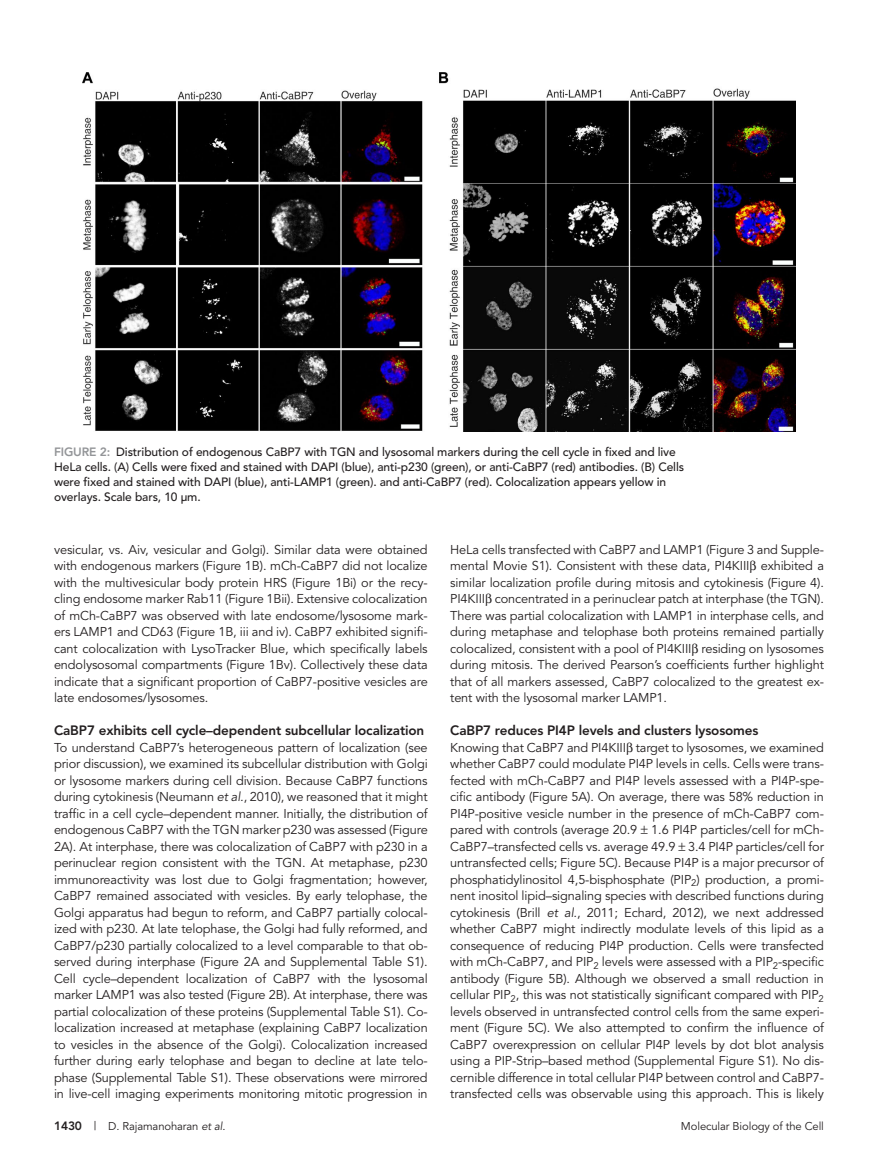
<style>
.page{position:relative;width:878px;height:1175px;background:#fff}
.page>*{position:absolute;margin:0;border:0;box-sizing:border-box;transform-origin:0 0}
.t1{font:800 13.5px "Avenir";letter-spacing:-.01em;color:#231f20}
.ParaFL{font:12.75px/16.5px "Avenir";letter-spacing:-.01em;color:#231f20;text-align:justify}
.FigCaption_35_5p{font:500 12px/15px "Avenir";letter-spacing:-.01em;color:#231f20}
.ParaFL-2{font:11.25px "Avenir";letter-spacing:-.01em;color:#231f20}
.s1{font-weight:800;color:#939598}
.s2{font-style:italic}
.s3{font-weight:800;font-size:12px}
.s4{font-size:12px}
</style>
<div class="page">
<img style="left:82px;top:72px;width:714px;height:360px">
<p class="FigCaption_35_5p" style="left:54px;top:444px;width:631px"><span class="s1">FIGURE 2:</span> Distribution of endogenous CaBP7 with TGN and lysosomal markers during the cell cycle in fixed and live HeLa cells. (A) Cells were fixed and stained with DAPI (blue), anti-p230 (green), or anti-CaBP7 (red) antibodies. (B) Cells were fixed and stained with DAPI (blue), anti-LAMP1 (green). and anti-CaBP7 (red). Colocalization appears yellow in overlays. Scale bars, 10 μm.</p>
<p class="ParaFL" style="left:54px;top:541px;width:375px">vesicular, vs. Aiv, vesicular and Golgi). Similar data were obtained with endogenous markers (Figure 1B). mCh-CaBP7 did not localize with the multivesicular body protein HRS (Figure 1Bi) or the recy&shy;cling endosome marker Rab11 (Figure 1Bii). Extensive colocalization of mCh-CaBP7 was observed with late endosome/lysosome mark&shy;ers LAMP1 and CD63 (Figure 1B, iii and iv). CaBP7 exhibited signifi&shy;cant colocalization with LysoTracker Blue, which specifically labels endolysosomal compartments (Figure 1Bv). Collectively these data indicate that a significant proportion of CaBP7-positive vesicles are late endosomes/lysosomes.</p>
<h2 class="t1" style="left:54px;top:722px;width:372px">CaBP7 exhibits cell cycle–dependent subcellular localization</h2>
<p class="ParaFL" style="left:54px;top:739px;width:375px">To understand CaBP7’s heterogeneous pattern of localization (see prior discussion), we examined its subcellular distribution with Golgi or lysosome markers during cell division. Because CaBP7 functions during cytokinesis (Neumann <span class="s2">et al.</span>, 2010), we reasoned that it might traffic in a cell cycle–dependent manner. Initially, the distribution of endogenous CaBP7 with the TGN marker p230 was assessed (Figure 2A). At interphase, there was colocalization of CaBP7 with p230 in a perinuclear region consistent with the TGN. At metaphase, p230 immunoreactivity was lost due to Golgi fragmentation; however, CaBP7 remained associated with vesicles. By early telophase, the Golgi apparatus had begun to reform, and CaBP7 partially colocal&shy;ized with p230. At late telophase, the Golgi had fully reformed, and CaBP7/p230 partially colocalized to a level comparable to that ob&shy;served during interphase (Figure 2A and Supplemental Table S1).<br>Cell cycle–dependent localization of CaBP7 with the lysosomal marker LAMP1 was also tested (Figure 2B). At interphase, there was partial colocalization of these proteins (Supplemental Table S1). Co&shy;localization increased at metaphase (explaining CaBP7 localization to vesicles in the absence of the Golgi). Colocalization increased further during early telophase and began to decline at late telo&shy;phase (Supplemental Table S1). These observations were mirrored in live-cell imaging experiments monitoring mitotic progression in</p>
<p class="ParaFL" style="left:450px;top:541px;width:375px">HeLa cells transfected with CaBP7 and LAMP1 (Figure 3 and Supple&shy;mental Movie S1). Consistent with these data, PI4KIII exhibited a similar localization profile during mitosis and cytokinesis (Figure 4).<br>PI4KIII concentrated in a perinuclear patch at interphase (the TGN).<br>There was partial colocalization with LAMP1 in interphase cells, and during metaphase and telophase both proteins remained partially colocalized, consistent with a pool of PI4KIII residing on lysosomes during mitosis. The derived Pearson’s coefficients further highlight that of all markers assessed, CaBP7 colocalized to the greatest ex&shy;tent with the lysosomal marker LAMP1.</p>
<h2 class="t1" style="left:450px;top:722px;width:310px">CaBP7 reduces PI4P levels and clusters lysosomes</h2>
<p class="ParaFL" style="left:450px;top:739px;width:375px">Knowing that CaBP7 and PI4KIII target to lysosomes, we examined whether CaBP7 could modulate PI4P levels in cells. Cells were trans&shy;fected with mCh-CaBP7 and PI4P levels assessed with a PI4P-spe&shy;cific antibody (Figure 5A). On average, there was 58% reduction in PI4P-positive vesicle number in the presence of mCh-CaBP7 com&shy;pared with controls (average 20.9 1.6 PI4P particles/cell for mCh-CaBP7–transfected cells vs. average 49.9 3.4 PI4P particles/cell for untransfected cells; Figure 5C). Because PI4P is a major precursor of phosphatidylinositol 4,5-bisphosphate (PIP<sub>2</sub>) production, a promi&shy;nent inositol lipid–signaling species with described functions during cytokinesis (Brill <span class="s2">et al.</span>, 2011; Echard, 2012), we next addressed whether CaBP7 might indirectly modulate levels of this lipid as a consequence of reducing PI4P production. Cells were transfected with mCh-CaBP7, and PIP<sub>2</sub> levels were assessed with a PIP<sub>2</sub>-specific antibody (Figure 5B). Although we observed a small reduction in cellular PIP<sub>2</sub>, this was not statistically significant compared with PIP<sub>2 </sub>levels observed in untransfected control cells from the same experi&shy;ment (Figure 5C). We also attempted to confirm the influence of CaBP7 overexpression on cellular PI4P levels by dot blot analysis using a PIP-Strip–based method (Supplemental Figure S1). No dis&shy;cernible difference in total cellular PI4P between control and CaBP7- transfected cells was observable using this approach. This is likely</p>
<p class="ParaFL-2" style="left:54px;top:1119px;width:173px"><span class="s3">1430</span> <span class="s4">|</span> D. Rajamanoharan <span class="s2">et al</span>.</p>
<p class="ParaFL-2" style="left:681px;top:1119px;width:144px">Molecular Biology of the Cell</p>
</div>
